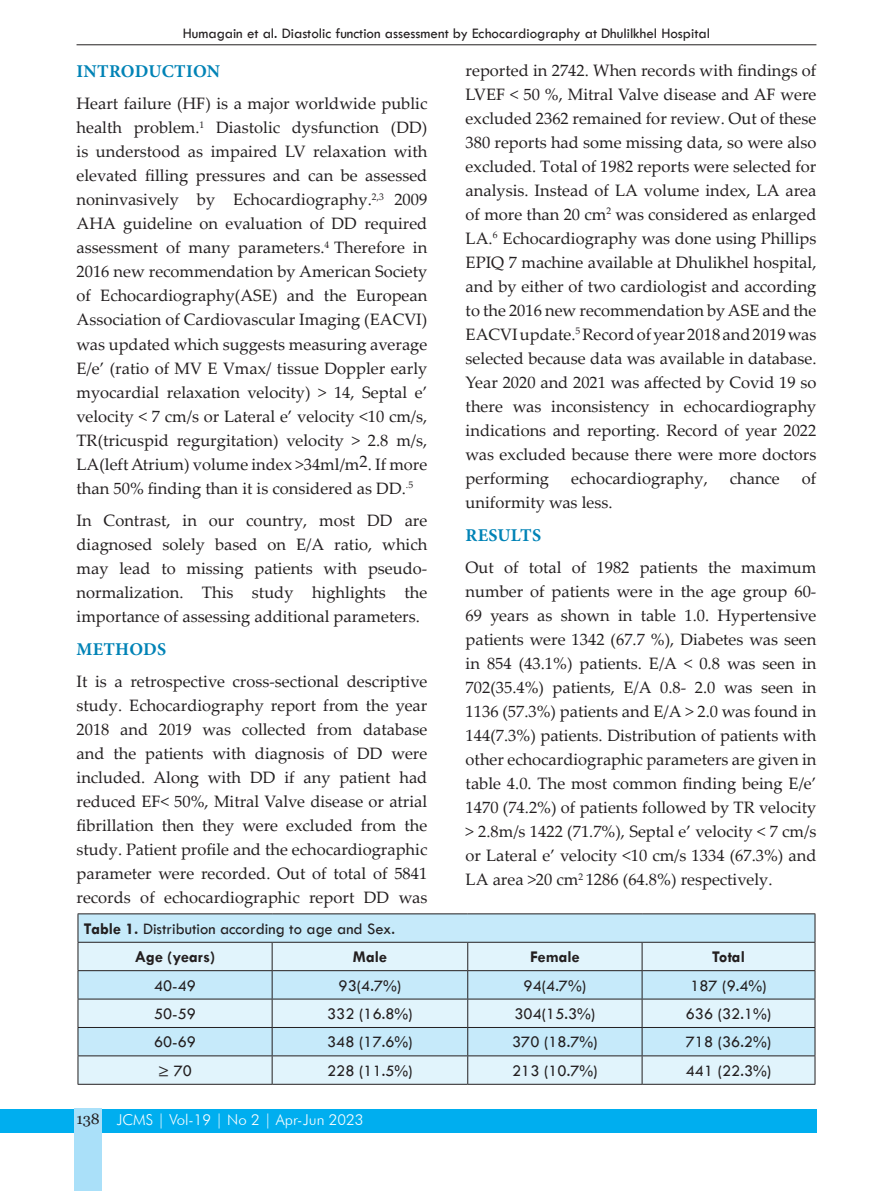
<style>
.page{position:relative;width:893px;height:1191px;background:#fff}
.page>*{position:absolute;margin:0;border:0;box-sizing:border-box;transform-origin:0 0}
.t1{font:700 18px "Minion Pro";letter-spacing:.015em;color:#0083b6}
.t2{font:16.5px/24px "Palatino Linotype";color:#231f20;text-align:justify}
.t3{font:16.5px "Tw Cen";color:#231f20}
.t4{font:700 16.5px "Tw Cen";color:#231f20}
.t5{font:15px "Tw Cen";color:#231f20}
.t6{font:300 15px "Futura BT";color:#fff}
.s1{font-weight:700}
.s2{font-family:"Georgia";font-weight:400;color:#231f20}
</style>
<div class="page">
<div style="left:0;top:1109px;width:816px;height:23px;background:#00aeef"></div>
<div style="left:74px;top:1108px;width:28px;height:83px;background:#aae0f9"></div>
<hr style="left:77px;top:44px;width:739px;height:1px;background:#231f20">
<svg style="left:79px;top:914px;width:736px;height:28px;background:#c2e5f5"></svg>
<svg style="left:79px;top:943px;width:736px;height:141px;background:#d4edf8"></svg>
<hr style="left:78px;top:913px;width:194px;height:1px;background:#231f20">
<hr style="left:272px;top:913px;width:196px;height:1px;background:#231f20">
<hr style="left:468px;top:913px;width:174px;height:1px;background:#231f20">
<hr style="left:642px;top:913px;width:173px;height:1px;background:#231f20">
<hr style="left:78px;top:942px;width:194px;height:1px;background:#231f20">
<hr style="left:272px;top:942px;width:196px;height:1px;background:#231f20">
<hr style="left:468px;top:942px;width:174px;height:1px;background:#231f20">
<hr style="left:642px;top:942px;width:173px;height:1px;background:#231f20">
<hr style="left:78px;top:970px;width:194px;height:1px;background:#231f20">
<hr style="left:272px;top:970px;width:196px;height:1px;background:#231f20">
<hr style="left:468px;top:970px;width:174px;height:1px;background:#231f20">
<hr style="left:642px;top:970px;width:173px;height:1px;background:#231f20">
<hr style="left:78px;top:998px;width:194px;height:1px;background:#231f20">
<hr style="left:272px;top:998px;width:196px;height:1px;background:#231f20">
<hr style="left:468px;top:998px;width:174px;height:1px;background:#231f20">
<hr style="left:642px;top:998px;width:173px;height:1px;background:#231f20">
<hr style="left:78px;top:1027px;width:194px;height:1px;background:#231f20">
<hr style="left:272px;top:1027px;width:196px;height:1px;background:#231f20">
<hr style="left:468px;top:1027px;width:174px;height:1px;background:#231f20">
<hr style="left:642px;top:1027px;width:173px;height:1px;background:#231f20">
<hr style="left:78px;top:1055px;width:194px;height:1px;background:#231f20">
<svg style="left:78px;top:914px;width:1px;height:170px"></svg>
<hr style="left:272px;top:1055px;width:196px;height:1px;background:#231f20">
<svg style="left:272px;top:942px;width:1px;height:142px"></svg>
<hr style="left:468px;top:1055px;width:174px;height:1px;background:#231f20">
<svg style="left:467px;top:942px;width:1px;height:142px"></svg>
<hr style="left:642px;top:1055px;width:173px;height:1px;background:#231f20">
<svg style="left:642px;top:942px;width:1px;height:142px"></svg>
<svg style="left:815px;top:914px;width:1px;height:170px"></svg>
<hr style="left:78px;top:1084px;width:194px;height:1px;background:#231f20">
<hr style="left:272px;top:1084px;width:196px;height:1px;background:#231f20">
<hr style="left:468px;top:1084px;width:174px;height:1px;background:#231f20">
<hr style="left:642px;top:1084px;width:173px;height:1px;background:#231f20">
<p class="t5" style="left:183px;top:24px;width:529px">Humagain et al. Diastolic function assessment by Echocardiography at Dhulilkhel Hospital</p>
<p class="t1" style="left:77px;top:58px;width:145px">INTRODUCTION</p>
<p class="t2" style="left:77px;top:91px;width:352px">Heart failure (HF) is a major worldwide public health problem.<sup>1</sup> Diastolic dysfunction (DD) is understood as impaired LV relaxation with elevated filling pressures and can be assessed noninvasively by Echocardiography.<sup>2,3</sup> 2009<br>AHA guideline on evaluation of DD required assessment of many parameters.<sup>4</sup> Therefore in 2016 new recommendation by American Society of Echocardiography(ASE) and the European Association of Cardiovascular Imaging (EACVI) was updated which suggests measuring average E/e’ (ratio of MV E Vmax/ tissue Doppler early myocardial relaxation velocity) &gt; 14, Septal e’ velocity &lt; 7 cm/s or Lateral e’ velocity &lt;10 cm/s, TR(tricuspid regurgitation) velocity &gt; 2.8 m/s, LA(left Atrium) volume index &gt;34ml/m2. If more than 50% finding than it is considered as DD.<sup>.5</sup></p>
<p class="t2" style="left:77px;top:508px;width:352px">In Contrast, in our country, most DD are diagnosed solely based on E/A ratio, which may lead to missing patients with pseudo&shy;normalization. This study highlights the importance of assessing additional parameters.</p>
<p class="t1" style="left:77px;top:636px;width:91px">METHODS</p>
<p class="t2" style="left:77px;top:669px;width:352px">It is a retrospective cross-sectional descriptive study. Echocardiography report from the year 2018 and 2019 was collected from database and the patients with diagnosis of DD were included. Along with DD if any patient had reduced EF&lt; 50%, Mitral Valve disease or atrial fibrillation then they were excluded from the study. Patient profile and the echocardiographic parameter were recorded. Out of total of 5841 records of echocardiographic report DD was</p>
<p class="t2" style="left:466px;top:58px;width:352px">reported in 2742. When records with findings of LVEF &lt; 50 %, Mitral Valve disease and AF were excluded 2362 remained for review. Out of these 380 reports had some missing data, so were also excluded. Total of 1982 reports were selected for analysis. Instead of LA volume index, LA area of more than 20 cm<sup>2</sup> was considered as enlarged LA.<sup>6</sup> Echocardiography was done using Phillips EPIQ 7 machine available at Dhulikhel hospital, and by either of two cardiologist and according to the 2016 new recommendation by ASE and the EACVI update.<sup>5</sup> Record of year 2018 and 2019 was selected because data was available in database.<br>Year 2020 and 2021 was affected by Covid 19 so there was inconsistency in echocardiography indications and reporting. Record of year 2022 was excluded because there were more doctors performing</p>
<p class="t2" style="left:571px;top:466px;width:138px">echocardiography,</p>
<p class="t2" style="left:730px;top:466px;width:52px">chance</p>
<p class="t2" style="left:802px;top:466px;width:16px">of</p>
<p class="t2" style="left:466px;top:490px;width:148px">uniformity was less.</p>
<p class="t1" style="left:466px;top:522px;width:77px">RESULTS</p>
<p class="t2" style="left:466px;top:555px;width:352px">Out of total of 1982 patients the maximum number of patients were in the age group 60- 69 years as shown in table 1.0. Hypertensive patients were 1342 (67.7 %), Diabetes was seen in 854 (43.1%) patients. E/A &lt; 0.8 was seen in 702(35.4%) patients, E/A 0.8- 2.0 was seen in 1136 (57.3%) patients and E/A &gt; 2.0 was found in 144(7.3%) patients. Distribution of patients with other echocardiographic parameters are given in table 4.0. The most common finding being E/e’ 1470 (74.2%) of patients followed by TR velocity &gt; 2.8m/s 1422 (71.7%), Septal e’ velocity &lt; 7 cm/s or Lateral e’ velocity &lt;10 cm/s 1334 (67.3%) and LA area &gt;20 cm<sup>2</sup> 1286 (64.8%) respectively.</p>
<p class="t3" style="left:84px;top:918px;width:313px"><span class="s1">Table 1.</span> Distribution according to age and Sex.</p>
<p class="t4" style="left:135px;top:947px;width:82px">Age (years)</p>
<p class="t4" style="left:353px;top:947px;width:35px">Male</p>
<p class="t4" style="left:530px;top:947px;width:51px">Female</p>
<p class="t4" style="left:712px;top:947px;width:34px">Total</p>
<p class="t3" style="left:154px;top:975px;width:43px">40-49</p>
<p class="t3" style="left:339px;top:975px;width:64px">93(4.7%)</p>
<p class="t3" style="left:524px;top:975px;width:64px">94(4.7%)</p>
<p class="t3" style="left:690px;top:975px;width:78px">187 (9.4%)</p>
<p class="t3" style="left:154px;top:1003px;width:43px">50-59</p>
<p class="t3" style="left:327px;top:1003px;width:87px">332 (16.8%)</p>
<p class="t3" style="left:514px;top:1003px;width:82px">304(15.3%)</p>
<p class="t3" style="left:686px;top:1003px;width:87px">636 (32.1%)</p>
<p class="t3" style="left:154px;top:1032px;width:43px">60-69</p>
<p class="t3" style="left:327px;top:1032px;width:87px">348 (17.6%)</p>
<p class="t3" style="left:512px;top:1032px;width:87px">370 (18.7%)</p>
<p class="t3" style="left:686px;top:1032px;width:87px">718 (36.2%)</p>
<p class="t3" style="left:158px;top:1060px;width:35px">≥ 70</p>
<p class="t3" style="left:327px;top:1060px;width:87px">228 (11.5%)</p>
<p class="t3" style="left:512px;top:1060px;width:87px">213 (10.7%)</p>
<p class="t3" style="left:686px;top:1060px;width:87px">441 (22.3%)</p>
<p class="t6" style="left:76px;top:1111px;width:289px"><span class="s2">138</span> JCMS | Vol-19 | No 2 | Apr-Jun 2023</p>
</div>
